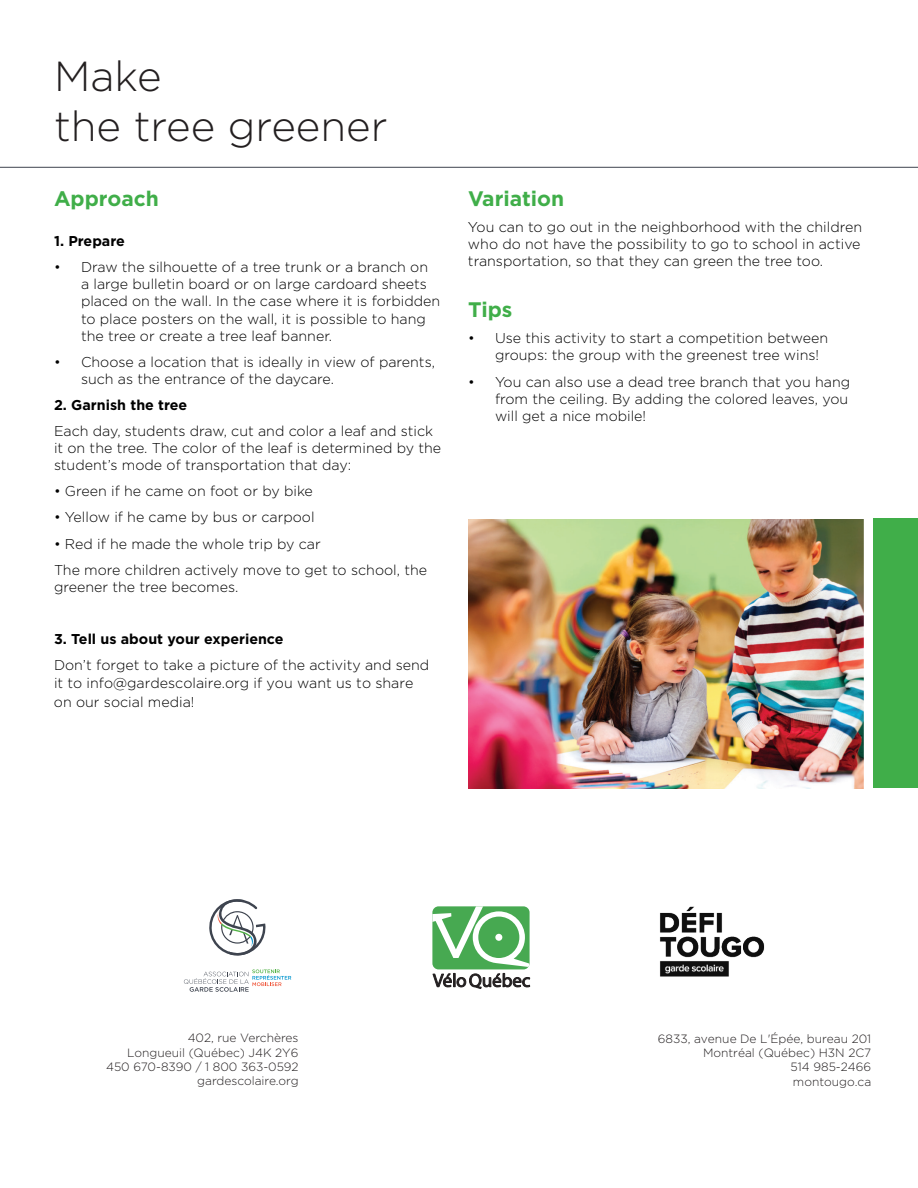
<style>
.page{position:relative;width:918px;height:1188px;background:#fff}
.page>*{position:absolute;margin:0;border:0;box-sizing:border-box;transform-origin:0 0}
.t1{font:300 42px/50.4px "Gotham";color:#231f20}
.t2{font:700 21px "Gotham";color:#40ae49}
.t3{font:300 14.25px/17.1px "Gotham";color:#000}
.t4{font:700 14.25px "Gotham";color:#000}
.t5{font:300 12px/14.4px "Gotham";color:#231f20;text-align:right}
</style>
<div class="page">
<hr style="left:0;top:167px;width:918px;height:1px;background:#3e444f">
<div style="left:873px;top:518px;width:45px;height:270px;background:#40ae49"></div>
<img style="left:468px;top:519px;width:396px;height:269px">
<svg style="left:184px;top:969px;width:107px;height:23px"></svg>
<svg style="left:209px;top:899px;width:57px;height:57px"></svg>
<div style="left:432px;top:906px;width:98px;height:63px;background:#47a951;border-radius:6px"></div>
<svg style="left:432px;top:906px;width:98px;height:61px"></svg>
<svg style="left:433px;top:973px;width:97px;height:16px"></svg>
<img style="left:660px;top:906px;width:105px;height:71px">
<h1 class="t1" style="left:54px;top:50px;width:335px">Make<br>the tree greener</h1>
<h2 class="t2" style="left:54px;top:186px;width:106px">Approach</h2>
<p class="t4" style="left:54px;top:233px;width:72px">1. Prepare</p>
<p class="t3" style="left:81px;top:258px;width:361px;text-indent:-27px">• Draw the silhouette of a tree trunk or a branch on<br>a large bulletin board or on large cardoard sheets placed on the wall. In the case where it is forbidden to place posters on the wall, it is possible to hang the tree or create a tree leaf banner.</p>
<p class="t3" style="left:81px;top:353px;width:356px;text-indent:-27px">• Choose a location that is ideally in view of parents, such as the entrance of the daycare.</p>
<p class="t4" style="left:54px;top:397px;width:135px">2. Garnish the tree</p>
<p class="t3" style="left:54px;top:422px;width:389px">Each day, students draw, cut and color a leaf and stick it on the tree. The color of the leaf is determined by the student’s mode of transportation that day:</p>
<p class="t3" style="left:54px;top:483px;width:260px">• Green if he came on foot or by bike</p>
<p class="t3" style="left:54px;top:509px;width:262px">• Yellow if he came by bus or carpool</p>
<p class="t3" style="left:54px;top:530px;width:375px;line-height:26.1px">• Red if he made the whole trip by car<br>The more children actively move to get to school, the</p>
<p class="t3" style="left:54px;top:578px;width:186px">greener the tree becomes.</p>
<p class="t4" style="left:54px;top:631px;width:231px">3. Tell us about your experience</p>
<p class="t3" style="left:54px;top:656px;width:377px;line-height:18.3px">Don’t forget to take a picture of the activity and send it to info@gardescolaire.org if you want us to share on our social media!</p>
<h2 class="t2" style="left:468px;top:186px;width:98px">Variation</h2>
<p class="t3" style="left:468px;top:218px;width:396px;text-align:justify">You can to go out in the neighborhood with the children who do not have the possibility to go to school in active transportation, so that they can green the tree too.</p>
<h2 class="t2" style="left:468px;top:298px;width:46px">Tips</h2>
<p class="t3" style="left:495px;top:330px;width:335px;text-indent:-27px">• Use this activity to start a competition between groups: the group with the greenest tree wins!</p>
<p class="t3" style="left:495px;top:373px;width:357px;text-indent:-27px">• You can also use a dead tree branch that you hang from the ceiling. By adding the colored leaves, you will get a nice mobile!</p>
<p class="t5" style="left:106px;top:1031px;width:194px">402, rue Verchères<br>Longueuil (Québec) J4K 2Y6<br>450 670-8390 / 1 800 363-0592 gardescolaire.org</p>
<p class="t5" style="left:658px;top:1031px;width:215px;line-height:14px">6833, avenue De L'Épée, bureau 201<br>Montréal (Québec) H3N 2C7<br>514 985-2466</p>
<p class="t5" style="left:793px;top:1074px;width:80px">montougo.ca</p>
</div>
